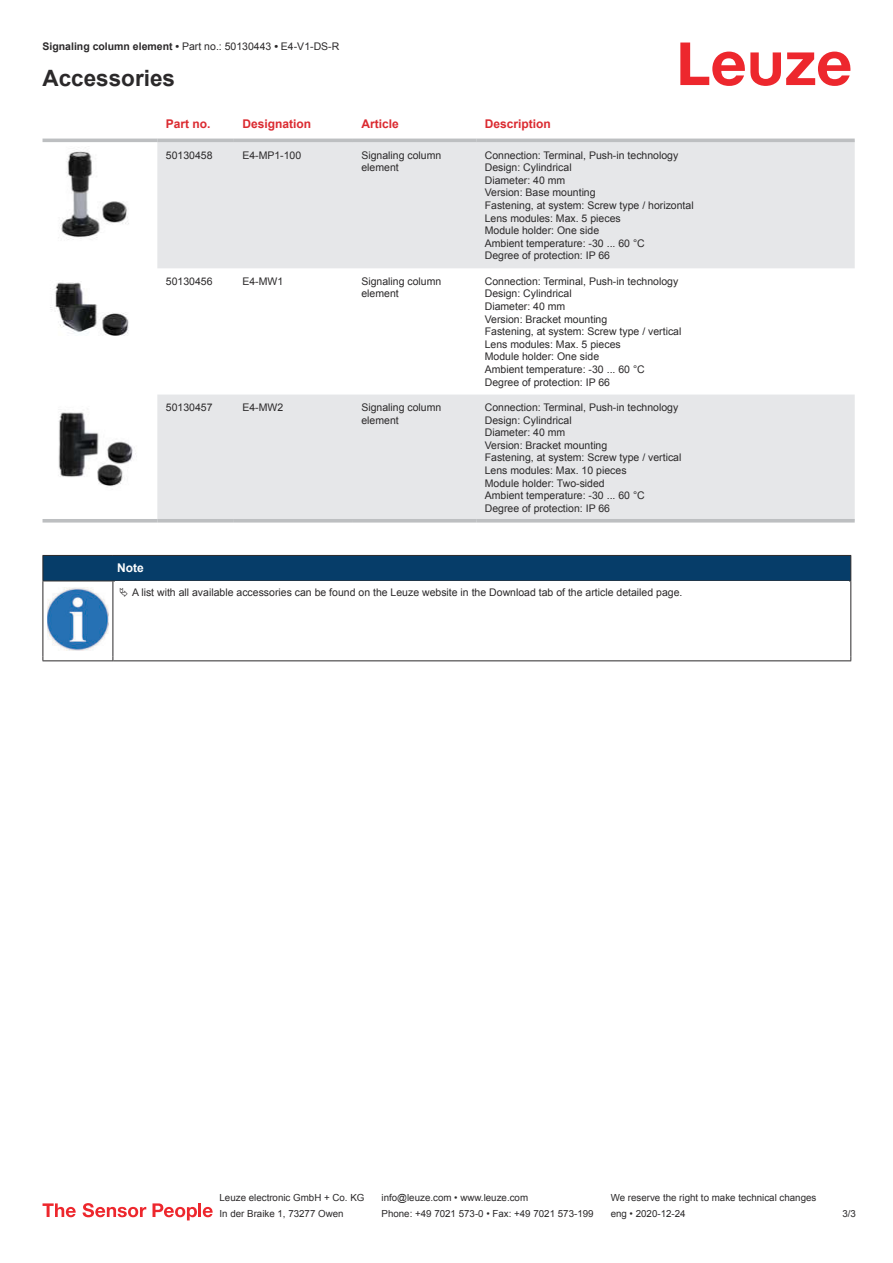
<style>
.page{position:relative;width:893px;height:1263px;background:#fff}
.page>*{position:absolute;margin:0;border:0;box-sizing:border-box;transform-origin:0 0}
.t1{font:700 22.5px "Arial";color:#2b292a}
.t2{font:700 12px "Arial";color:#db2a30}
.t3{font:700 12px "Arial";color:#fff}
.t4{font:10.5px/12.6px "Arial";color:#2b292a}
.t5{font:9.75px "Arial";color:#2b292a}
.s1{font-weight:700}
</style>
<div class="page">
<svg style="left:680px;top:43px;width:170px;height:43px"></svg>
<svg style="left:43px;top:138px;width:812px;height:385px"></svg>
<svg style="left:157px;top:142px;width:698px;height:377px;fill:#e6e7e9"></svg>
<hr style="left:43px;top:139px;width:114px;height:3px;background:#bdbfc1">
<hr style="left:157px;top:139px;width:77px;height:3px;background:#bdbfc1">
<hr style="left:234px;top:139px;width:119px;height:3px;background:#bdbfc1">
<hr style="left:353px;top:139px;width:123px;height:3px;background:#bdbfc1">
<hr style="left:476px;top:139px;width:379px;height:3px;background:#bdbfc1">
<hr style="left:43px;top:519px;width:114px;height:3px;background:#bdbfc1">
<hr style="left:157px;top:519px;width:77px;height:3px;background:#bdbfc1">
<hr style="left:234px;top:519px;width:119px;height:3px;background:#bdbfc1">
<hr style="left:353px;top:519px;width:123px;height:3px;background:#bdbfc1">
<hr style="left:476px;top:519px;width:379px;height:3px;background:#bdbfc1">
<img style="left:43px;top:146px;width:97px;height:95px">
<img style="left:43px;top:273px;width:97px;height:68px">
<img style="left:43px;top:399px;width:97px;height:92px">
<hr style="left:43px;top:581px;width:70px;height:1px;background:#2b292a">
<svg style="left:43px;top:555px;width:808px;height:26px;background:#083c65"></svg>
<hr style="left:113px;top:581px;width:738px;height:1px;background:#2b292a">
<hr style="left:43px;top:581px;width:1px;height:75px;background:#2b292a">
<hr style="left:113px;top:581px;width:1px;height:75px;background:#2b292a">
<hr style="left:850px;top:581px;width:1px;height:75px;background:#2b292a">
<hr style="left:43px;top:660px;width:70px;height:1px;background:#2b292a">
<hr style="left:113px;top:660px;width:738px;height:1px;background:#2b292a">
<img style="left:47px;top:587px;width:61px;height:63px">
<svg style="left:43px;top:1203px;width:33px;height:14px"></svg>
<svg style="left:83px;top:1203px;width:63px;height:14px"></svg>
<svg style="left:153px;top:1203px;width:44px;height:17px"></svg>
<hr style="left:198px;top:1203px;width:3px;height:14px;background:#ed272d">
<svg style="left:203px;top:1207px;width:10px;height:10px"></svg>
<p class="t4" style="left:43px;top:41px;width:298px"><span class="s1">Signaling column element •</span> Part no.: 50130443 <span class="s1">•</span> E4-V1-DS-R</p>
<h1 class="t1" style="left:43px;top:69px;width:134px">Accessories</h1>
<p class="t2" style="left:166px;top:119px;width:46px">Part no.</p>
<p class="t2" style="left:242px;top:119px;width:70px">Designation</p>
<p class="t2" style="left:361px;top:119px;width:39px">Article</p>
<p class="t2" style="left:485px;top:119px;width:68px">Description</p>
<p class="t4" style="left:166px;top:150px;width:48px">50130458</p>
<p class="t4" style="left:242px;top:150px;width:60px">E4-MP1-100</p>
<p class="t4" style="left:361px;top:150px;width:81px">Signaling column element</p>
<p class="t4" style="left:485px;top:150px;width:210px">Connection: Terminal, Push-in technology<br>Design: Cylindrical<br>Diameter: 40 mm<br>Version: Base mounting<br>Fastening, at system: Screw type / horizontal<br>Lens modules: Max. 5 pieces<br>Module holder: One side<br>Ambient temperature: -30 ... 60 °C<br>Degree of protection: IP 66</p>
<p class="t4" style="left:166px;top:276px;width:48px">50130456</p>
<p class="t4" style="left:242px;top:276px;width:42px">E4-MW1</p>
<p class="t4" style="left:361px;top:276px;width:81px">Signaling column element</p>
<p class="t4" style="left:485px;top:276px;width:198px">Connection: Terminal, Push-in technology<br>Design: Cylindrical<br>Diameter: 40 mm<br>Version: Bracket mounting<br>Fastening, at system: Screw type / vertical<br>Lens modules: Max. 5 pieces<br>Module holder: One side<br>Ambient temperature: -30 ... 60 °C<br>Degree of protection: IP 66</p>
<p class="t4" style="left:166px;top:402px;width:48px">50130457</p>
<p class="t4" style="left:242px;top:402px;width:42px">E4-MW2</p>
<p class="t4" style="left:361px;top:402px;width:81px">Signaling column element</p>
<p class="t4" style="left:485px;top:402px;width:198px">Connection: Terminal, Push-in technology<br>Design: Cylindrical<br>Diameter: 40 mm<br>Version: Bracket mounting<br>Fastening, at system: Screw type / vertical<br>Lens modules: Max. 10 pieces<br>Module holder: Two-sided<br>Ambient temperature: -30 ... 60 °C<br>Degree of protection: IP 66</p>
<p class="t3" style="left:117px;top:563px;width:28px">Note</p>
<p class="t4" style="left:132px;top:587px;width:552px">A list with all available accessories can be found on the Leuze website in the Download tab of the article detailed page.</p>
<p class="t5" style="left:220px;top:1194px;width:146px">Leuze electronic GmbH + Co. KG</p>
<p class="t5" style="left:381px;top:1194px;width:148px">info@leuze.com • www.leuze.com</p>
<p class="t5" style="left:611px;top:1194px;width:207px">We reserve the right to make technical changes</p>
<p class="t5" style="left:220px;top:1210px;width:126px">In der Braike 1, 73277 Owen</p>
<p class="t5" style="left:381px;top:1210px;width:214px">Phone: +49 7021 573-0 • Fax: +49 7021 573-199</p>
<p class="t5" style="left:611px;top:1210px;width:76px">eng • 2020-12-24</p>
<p class="t5" style="left:842px;top:1210px;width:15px">3 /3</p>
</div>
